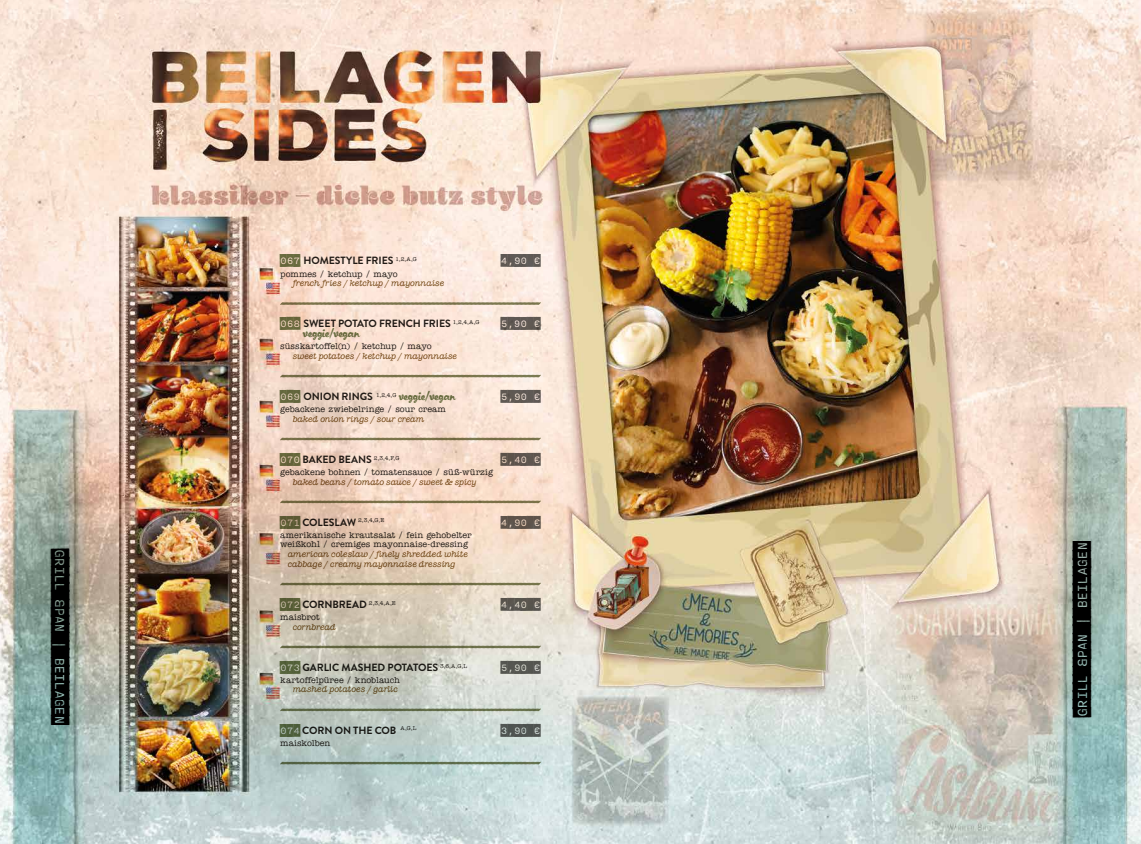
<style>
.page{position:relative;width:1141px;height:844px;background:#fff}
.page>*{position:absolute;margin:0;border:0;box-sizing:border-box;transform-origin:0 0}
.t1{font:16.19px "Nitti Typewriter Cameo";color:#000}
.t2{font:11.38px "Kapelka New";letter-spacing:-.03em;color:#6b7b4e}
.t3{font:11.38px "Nitti Typewriter Cameo";letter-spacing:-.02em;color:#60605f}
.t4{font:700 10.5px "Brandon Grotesque";letter-spacing:-.005em;color:#221f1b}
.t5{font:500 8.75px/9.6px "American Typewriter ITC Pro";letter-spacing:.005em;color:#221f1b}
.t6{font:8.75px/9.6px "American Typewriter ITC Pro Med It";letter-spacing:-.005em;color:#744e17}
.t7{font:500 5.6px "American Typewriter ITC Pro";color:#221f1b}
.s1{font-family:"Nitti Typewriter Cameo";font-weight:400;font-size:11.38px;color:#6b7b4e}
.s2{font-family:"Nitti Typewriter Cameo"}
.s3{font-family:"Brandon Grotesque";font-weight:700;font-size:10.5px;color:#221f1b}
.s4{font-family:"Brandon Grotesque";font-weight:700;font-size:10.5px}
</style>
<div class="page">
<img style="left:0;top:0;width:1141px;height:843px">
<svg style="left:280px;top:437px;width:261px;height:3px"></svg>
<svg style="left:280px;top:500px;width:261px;height:3px"></svg>
<svg style="left:280px;top:582px;width:261px;height:3px"></svg>
<svg style="left:280px;top:645px;width:261px;height:3px"></svg>
<svg style="left:280px;top:707px;width:261px;height:4px"></svg>
<svg style="left:280px;top:761px;width:261px;height:3px"></svg>
<svg style="left:280px;top:301px;width:261px;height:4px"></svg>
<svg style="left:280px;top:374px;width:261px;height:4px"></svg>
<h1 class="t1" style="left:71px;top:549px;width:177px;rotate:90deg">GRILL &amp;PAN | BEILAGEN</h1>
<p class="t4" style="left:280px;top:253px;width:138px"><span class="s1">067</span> HOMESTYLE FRIES <sup>1,2,A,G</sup></p>
<h2 class="t3" style="left:501px;top:253px;width:41px">4,90 €</h2>
<p class="t5" style="left:280px;top:268px;width:119px">pommes / ketchup / mayo</p>
<p class="t6" style="left:293px;top:278px;width:153px">french fries / ketchup / mayonnaise</p>
<p class="t4" style="left:280px;top:316px;width:201px"><span class="s1">068</span> SWEET POTATO FRENCH FRIES <sup>1,2,4,A,G</sup></p>
<h2 class="t3" style="left:501px;top:316px;width:41px">5,90 €</h2>
<h2 class="t2" style="left:303px;top:325px;width:58px">veggie/vegan</h2>
<p class="t5" style="left:280px;top:341px;width:153px">süsskartoffel(n) / ketchup / mayo</p>
<p class="t6" style="left:293px;top:351px;width:166px">sweet potatoes / ketchup / mayonnaise</p>
<h2 class="t2" style="left:280px;top:388px;width:177px"><span class="s2">069</span> <span class="s3">ONION RINGS</span> <sup>1,2,4,G</sup> veggie/vegan</h2>
<h2 class="t3" style="left:501px;top:388px;width:41px">5,90 €</h2>
<p class="t5" style="left:280px;top:404px;width:167px">gebackene zwiebelringe / sour cream</p>
<p class="t6" style="left:293px;top:414px;width:133px">baked onion rings / sour cream</p>
<p class="t4" style="left:280px;top:451px;width:121px"><span class="s1">070</span> BAKED BEANS <sup>2,3,4,F,G</sup></p>
<h2 class="t3" style="left:501px;top:451px;width:41px">5,40 €</h2>
<p class="t5" style="left:280px;top:467px;width:214px">gebackene bohnen / tomatensauce / süß-würzig</p>
<p class="t6" style="left:293px;top:476px;width:185px">baked beans / tomato sauce / sweet &amp; spicy</p>
<p class="t7" style="left:280px;top:517px;width:105px"><span class="s1">071</span> <span class="s4">COLESLAW</span> 2,3,4,G,E</p>
<h2 class="t3" style="left:501px;top:514px;width:41px">4,90 €</h2>
<p class="t5" style="left:280px;top:530px;width:193px">amerikanische krautsalat / fein gehobelter weißkohl / cremiges mayonnaise-dressing</p>
<p class="t6" style="left:288px;top:549px;width:182px">american coleslaw / finely shredded white cabbage / creamy mayonnaise dressing</p>
<p class="t4" style="left:280px;top:596px;width:117px"><span class="s1">072</span> CORNBREAD <sup>2,3,4,A,E</sup></p>
<h2 class="t3" style="left:501px;top:596px;width:41px">4,40 €</h2>
<p class="t5" style="left:280px;top:612px;width:41px">maisbrot</p>
<p class="t6" style="left:293px;top:621px;width:45px">cornbread</p>
<p class="t4" style="left:280px;top:659px;width:188px"><span class="s1">073</span> GARLIC MASHED POTATOES <sup>3,6,A,G,L</sup></p>
<h2 class="t3" style="left:501px;top:659px;width:41px">5,90 €</h2>
<p class="t5" style="left:280px;top:674px;width:121px">kartoffelpüree / knoblauch</p>
<p class="t6" style="left:293px;top:684px;width:107px">mashed potatoes / garlic</p>
<p class="t4" style="left:280px;top:722px;width:138px"><span class="s1">074</span> CORN ON THE COB <sup>A,G,L</sup></p>
<h2 class="t3" style="left:501px;top:722px;width:41px">3,90 €</h2>
<p class="t5" style="left:280px;top:737px;width:51px">maiskolben</p>
<h1 class="t1" style="left:1071px;top:716px;width:177px;rotate:-90deg">GRILL &amp;PAN | BEILAGEN</h1>
</div>
